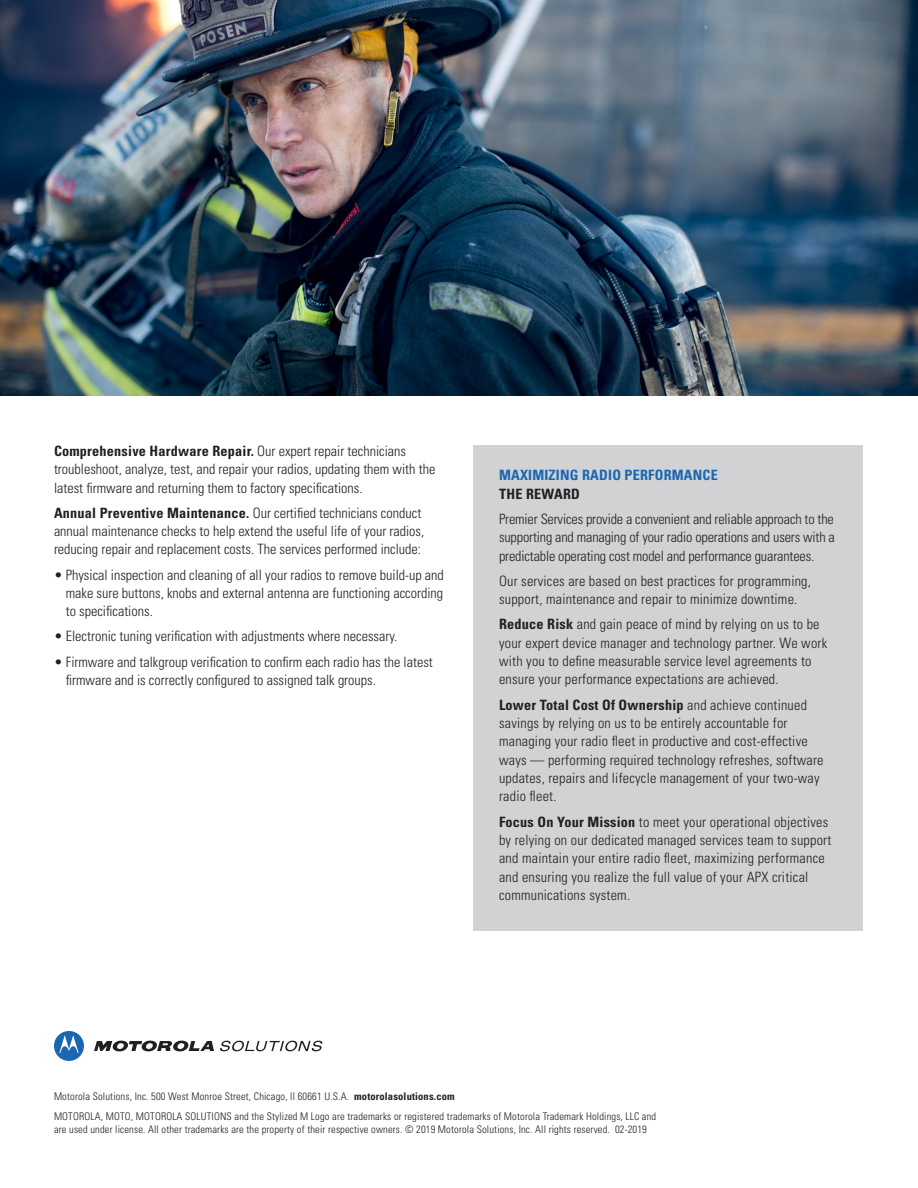
<style>
.page{position:relative;width:918px;height:1188px;background:#fff}
.page>*{position:absolute;margin:0;border:0;box-sizing:border-box;transform-origin:0 0}
.t1{font:300 condensed 14.25px/18.3px "Univers LT Std";letter-spacing:.015em;color:#231f20}
.t2{font:700 condensed 14.25px "Univers LT Std";letter-spacing:.015em;color:#1a66b2}
.t3{font:700 condensed 14.25px "Univers LT Std";letter-spacing:.015em;color:#231f20}
.t4{font:300 condensed 10.5px/13.5px "Univers LT Std";letter-spacing:.015em;color:#231f20}
.s1{font-weight:700}
.s2{color:#fff}
</style>
<div class="page">
<div style="left:473px;top:446px;width:390px;height:486px;background:#d1d2d4"></div>
<svg style="left:94px;top:1041px;width:120px;height:11px"></svg>
<svg style="left:54px;top:1031px;width:30px;height:30px"></svg>
<svg style="left:220px;top:1041px;width:102px;height:10px"></svg>
<img style="left:0;top:0;width:918px;height:395px">
<p class="t1" style="left:54px;top:442px;width:383px"><span class="s1">Comprehensive Hardware Repair.</span> Our expert repair technicians troubleshoot, analyze, test, and repair your radios, updating them with the latest firmware and returning them to factory specifications.</p>
<p class="t1" style="left:54px;top:504px;width:372px"><span class="s1">Annual Preventive Maintenance.</span> Our certified technicians conduct annual maintenance checks to help extend the useful life of your radios, reducing repair and replacement costs. The services performed include:</p>
<p class="t1" style="left:66px;top:565px;width:380px;text-align:justify;text-indent:-12px">• Physical inspection and cleaning of all your radios to remove build-up and make sure buttons, knobs and external antenna are functioning according to specifications.</p>
<p class="t1" style="left:54px;top:627px;width:345px">• Electronic tuning verification with adjustments where necessary.</p>
<p class="t1" style="left:66px;top:652px;width:369px;text-indent:-12px">• Firmware and talkgroup verification to confirm each radio has the latest firmware and is correctly configured to assigned talk groups.</p>
<p class="t2" style="left:499px;top:467px;width:220px">MAXIMIZING RADIO PERFORMANCE</p>
<p class="t3" style="left:499px;top:485px;width:82px">THE REWARD</p>
<p class="t1" style="left:499px;top:510px;width:337px;text-align:justify">Premier Services provide a convenient and reliable approach to the supporting and managing of your radio operations and users with a predictable operating cost model and performance guarantees.</p>
<p class="t1" style="left:499px;top:572px;width:313px">Our services are based on best practices for programming, support, maintenance and repair to minimize downtime.</p>
<p class="t1" style="left:499px;top:615px;width:330px"><span class="s1">Reduce Risk</span> and gain peace of mind by relying on us to be your expert device manager and technology partner. We work with you to define measurable service level agreements to ensure your performance expectations are achieved.</p>
<p class="t1" style="left:499px;top:695px;width:326px"><span class="s1">Lower Total Cost Of Ownership</span> and achieve continued savings by relying on us to be entirely accountable for managing your radio fleet in productive and cost-effective ways — performing required technology refreshes, software updates, repairs and lifecycle management of your two-way radio fleet.</p>
<p class="t1" style="left:499px;top:812px;width:334px"><span class="s1">Focus On Your Mission</span> to meet your operational objectives by relying on our dedicated managed services team to support and maintain your entire radio fleet, maximizing performance and ensuring you realize the full value of your APX critical communications system.</p>
<p class="t4" style="left:54px;top:1090px;width:402px">Motorola Solutions, Inc. 500 West Monroe Street, Chicago, Il 60661 U.S.A. <span class="s1">motorolasolutions.com</span></p>
<p class="t4" style="left:54px;top:1109px;width:607px">MOTOROLA, MOTO, MOTOROLA SOLUTIONS and the Stylized M Logo are trademarks or registered trademarks of Motorola Trademark Holdings, LLC and are used under license. All other trademarks are the property of their respective owners. © 2019 Motorola Solutions, Inc. All rights reserved. 02-2019 <span class="s2">LC</span></p>
</div>
